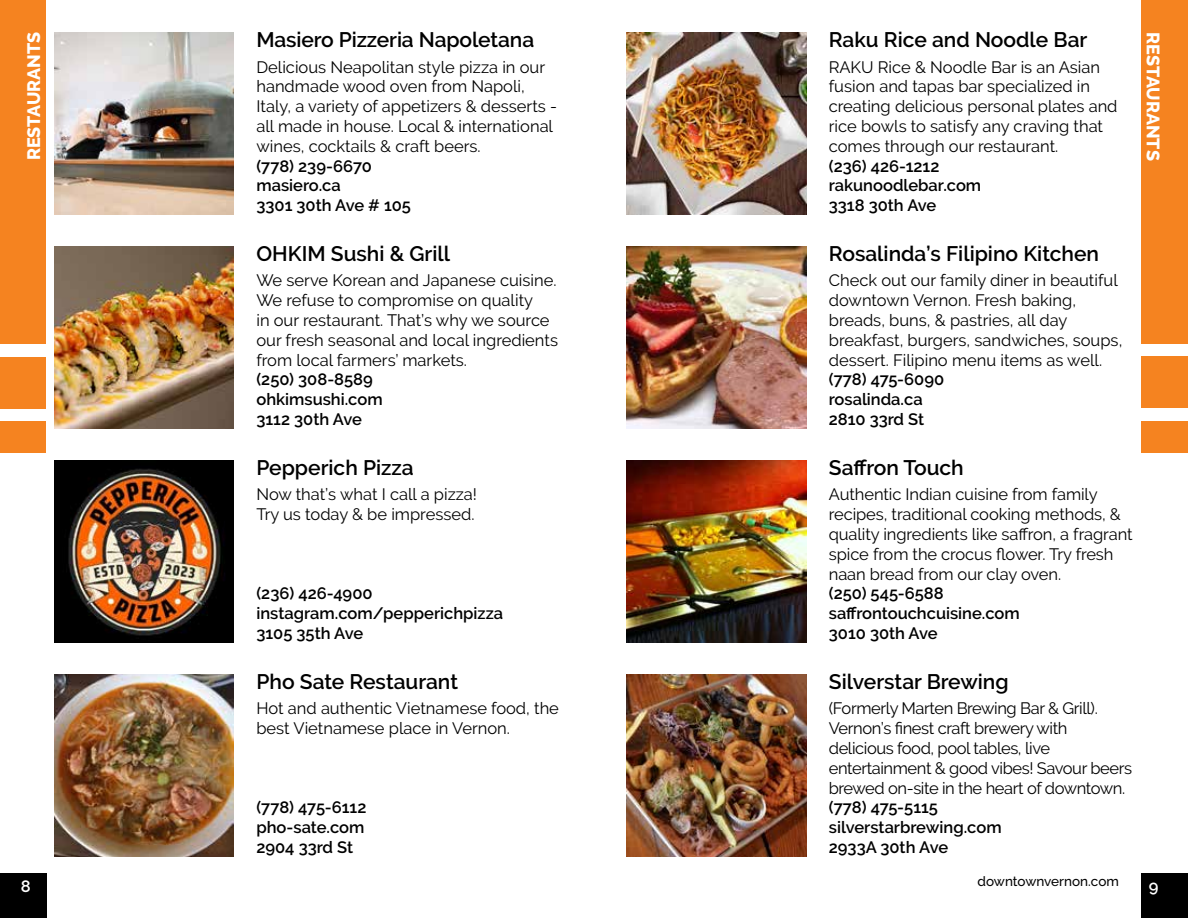
<style>
.page{position:relative;width:1188px;height:918px;background:#fff}
.page>*{position:absolute;margin:0;border:0;box-sizing:border-box;transform-origin:0 0}
.t1{font:600 21px "Raleway";color:#000}
.t2{font:800 18px "Raleway";letter-spacing:-.005em;color:#fff}
.t3{font:16.5px/19.8px "Raleway";color:#000}
.t4{font:600 16.5px/19.8px "Raleway";color:#000}
.t5{font:16.5px/19.8px "Raleway";letter-spacing:-.025em;color:#000}
.t6{font:600 16.5px "Raleway";color:#fff}
.t7{font:500 13.5px "Raleway";color:#000}
</style>
<div class="page">
<div style="left:0;top:873px;width:46px;height:45px;background:#000"></div>
<div style="left:1141px;top:0;width:47px;height:344px;background:#f58320"></div>
<div style="left:1141px;top:356px;width:47px;height:52px;background:#f58320"></div>
<div style="left:1141px;top:421px;width:47px;height:32px;background:#f58320"></div>
<div style="left:0;top:0;width:46px;height:344px;background:#f58320"></div>
<div style="left:0;top:357px;width:46px;height:52px;background:#f58320"></div>
<div style="left:0;top:421px;width:46px;height:32px;background:#f58320"></div>
<div style="left:1141px;top:873px;width:47px;height:45px;background:#000"></div>
<img style="left:627px;top:32px;width:179px;height:182px">
<img style="left:627px;top:246px;width:179px;height:182px">
<img style="left:627px;top:460px;width:179px;height:182px">
<img style="left:627px;top:674px;width:179px;height:182px">
<img style="left:54px;top:32px;width:180px;height:182px">
<img style="left:54px;top:246px;width:180px;height:182px">
<img style="left:54px;top:460px;width:180px;height:182px">
<img style="left:54px;top:674px;width:180px;height:182px">
<p class="t1" style="left:256px;top:28px;width:279px">Masiero Pizzeria Napoletana</p>
<p class="t3" style="left:256px;top:57px;width:302px">Delicious Neapolitan style pizza in our handmade wood oven from Napoli, Italy, a variety of appetizers &amp; desserts - all made in house. Local &amp; international wines, cocktails &amp; craft beers.</p>
<p class="t4" style="left:256px;top:156px;width:156px">(778) 239-6670 masiero.ca<br>3301 30th Ave # 105</p>
<p class="t1" style="left:256px;top:242px;width:195px">OHKIM Sushi &amp; Grill</p>
<p class="t3" style="left:256px;top:271px;width:303px">We serve Korean and Japanese cuisine.<br>We refuse to compromise on quality<br>in our restaurant. That’s why we source our fresh seasonal and local ingredients from local farmers’ markets.</p>
<p class="t4" style="left:256px;top:370px;width:128px">(250) 308-8589 ohkimsushi.com<br>3112 30th Ave</p>
<p class="t1" style="left:256px;top:456px;width:159px">Pepperich Pizza</p>
<p class="t3" style="left:256px;top:485px;width:222px">Now that’s what I call a pizza!<br>Try us today &amp; be impressed.</p>
<p class="t1" style="left:829px;top:28px;width:260px">Raku Rice and Noodle Bar</p>
<p class="t3" style="left:829px;top:57px;width:290px">RAKU Rice &amp; Noodle Bar is an Asian fusion and tapas bar specialized in creating delicious personal plates and rice bowls to satisfy any craving that comes through our restaurant.</p>
<p class="t4" style="left:829px;top:156px;width:154px">(236) 426-1212 rakunoodlebar.com<br>3318 30th Ave</p>
<p class="t1" style="left:829px;top:242px;width:272px">Rosalinda’s Filipino Kitchen</p>
<p class="t3" style="left:829px;top:271px;width:295px">Check out our family diner in beautiful downtown Vernon. Fresh baking, breads, buns, &amp; pastries, all day breakfast, burgers, sandwiches, soups, dessert. Filipino menu items as well.</p>
<p class="t4" style="left:829px;top:370px;width:117px">(778) 475-6090 rosalinda.ca<br>2810 33rd St</p>
<p class="t1" style="left:829px;top:456px;width:136px">Saffron Touch</p>
<p class="t3" style="left:829px;top:485px;width:305px">Authentic Indian cuisine from family recipes, traditional cooking methods, &amp; quality ingredients like saffron, a fragrant spice from the crocus flower. Try fresh naan bread from our clay oven.</p>
<p class="t4" style="left:829px;top:584px;width:192px">(250) 545-6588 saffrontouchcuisine.com<br>3010 30th Ave</p>
<p class="t1" style="left:829px;top:670px;width:181px">Silverstar Brewing</p>
<p class="t5" style="left:829px;top:699px;width:305px">(Formerly Marten Brewing Bar &amp; Grill).<br>Vernon’s finest craft brewery with delicious food, pool tables, live entertainment &amp; good vibes! Savour beers brewed on-site in the heart of downtown.</p>
<p class="t4" style="left:829px;top:798px;width:174px">(778) 475-5115 silverstarbrewing.com<br>2933A 30th Ave</p>
<p class="t2" style="left:24px;top:160px;width:130px;rotate:-90deg">RESTAURANTS</p>
<p class="t2" style="left:1163px;top:32px;width:130px;rotate:90deg">RESTAURANTS</p>
<p class="t4" style="left:256px;top:584px;width:248px">(236) 426-4900 instagram.com/pepperichpizza<br>3105 35th Ave</p>
<p class="t1" style="left:256px;top:670px;width:203px">Pho Sate Restaurant</p>
<p class="t3" style="left:256px;top:699px;width:304px">Hot and authentic Vietnamese food, the best Vietnamese place in Vernon.</p>
<p class="t4" style="left:256px;top:798px;width:112px;text-align:justify">(778) 475-6112 pho-sate.com 2904 33rd St</p>
<p class="t7" style="left:978px;top:874px;width:143px">downtownvernon.com</p>
<p class="t6" style="left:21px;top:877px;width:11px">8</p>
<p class="t6" style="left:1149px;top:877px;width:11px">9</p>
</div>
